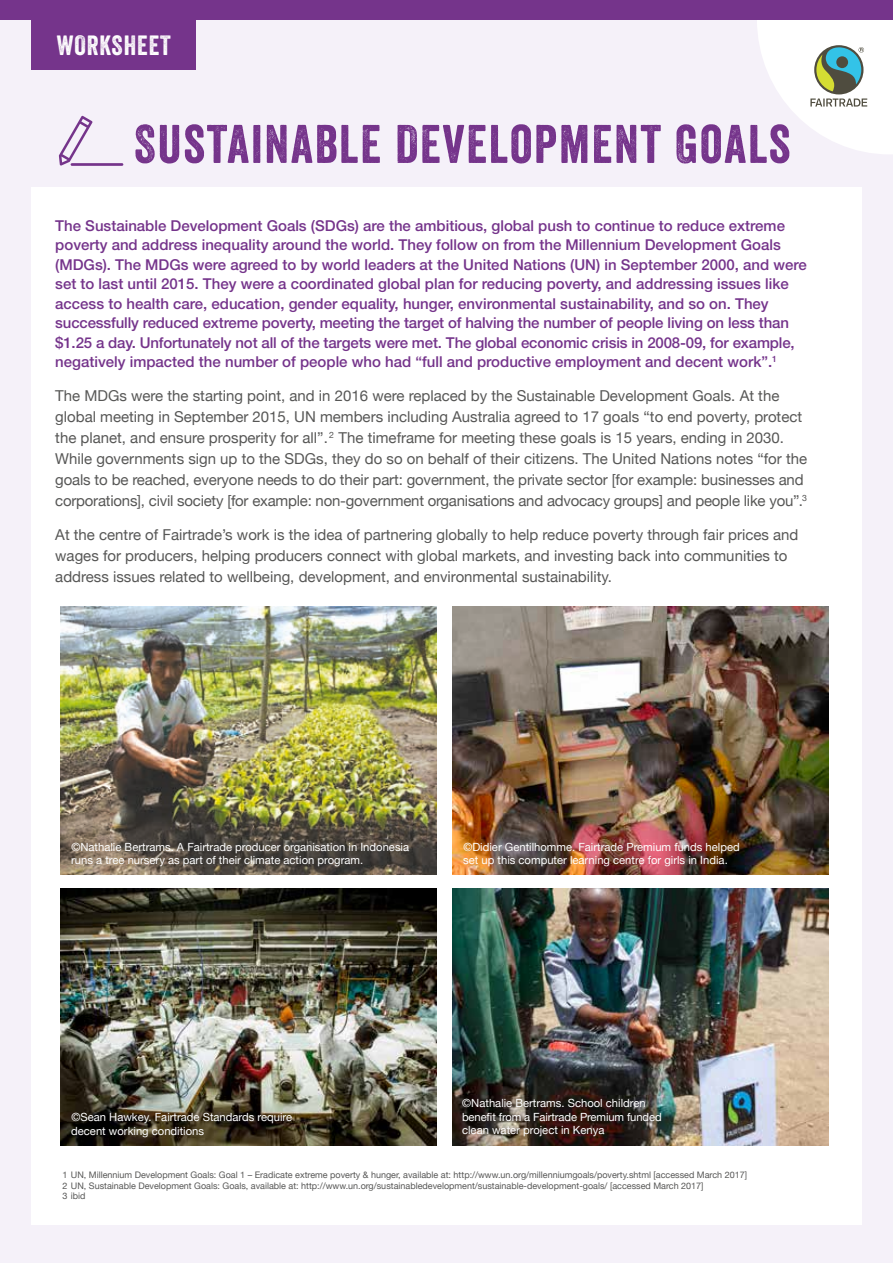
<style>
.page{position:relative;width:893px;height:1263px;background:#f5f1f9}
.page>*{position:absolute;margin:0;border:0;box-sizing:border-box;transform-origin:0 0}
.t1{font:52.5px "Veneer";letter-spacing:.035em;color:#75348b}
.t2{font:27px "Veneer";letter-spacing:.035em;color:#fff}
.t3{font:15px/21px "Helvetica Neue";color:#575756}
.t4{font:500 15px/19.5px "Helvetica Neue";color:#75348b}
.t5{font:11.25px/13.5px "Helvetica Neue";color:#fff}
.t6{font:9px/10.5px "Helvetica Neue";color:#575756}
</style>
<div class="page">
<svg style="left:757px;top:19px;width:136px;height:135px"></svg>
<div style="left:32px;top:187px;width:830px;height:1038px;background:#fff"></div>
<svg style="left:59px;top:116px;width:34px;height:50px"></svg>
<hr style="left:72px;top:163px;width:50px;height:3px;background:#75348b">
<div style="left:0;top:0;width:893px;height:19px;background:#75348b"></div>
<div style="left:32px;top:0;width:164px;height:69px;background:#75348b"></div>
<img style="left:60px;top:607px;width:376px;height:268px">
<img style="left:60px;top:889px;width:376px;height:256px">
<img style="left:453px;top:607px;width:375px;height:268px">
<img style="left:453px;top:889px;width:375px;height:256px">
<h2 class="t2" style="left:57px;top:28px;width:116px">WORKSHEET</h2>
<h1 class="t1" style="left:134px;top:112px;width:658px">SUSTAINABLE DEVELOPMENT GOALS</h1>
<p class="t4" style="left:55px;top:215px;width:753px">The Sustainable Development Goals (SDGs) are the ambitious, global push to continue to reduce extreme poverty and address inequality around the world. They follow on from the Millennium Development Goals (MDGs). The MDGs were agreed to by world leaders at the United Nations (UN) in September 2000, and were set to last until 2015. They were a coordinated global plan for reducing poverty, and addressing issues like access to health care, education, gender equality, hunger, environmental sustainability, and so on. They successfully reduced extreme poverty, meeting the target of halving the number of people living on less than $1.25 a day. Unfortunately not all of the targets were met. The global economic crisis in 2008-09, for example, negatively impacted the number of people who had “full and productive employment and decent work”.<sup>1</sup></p>
<p class="t3" style="left:55px;top:386px;width:753px">The MDGs were the starting point, and in 2016 were replaced by the Sustainable Development Goals. At the global meeting in September 2015, UN members including Australia agreed to 17 goals “to end poverty, protect the planet, and ensure prosperity for all”. <sup>2</sup> The timeframe for meeting these goals is 15 years, ending in 2030.<br>While governments sign up to the SDGs, they do so on behalf of their citizens. The United Nations notes “for the goals to be reached, everyone needs to do their part: government, the private sector [for example: businesses and corporations], civil society [for example: non-government organisations and advocacy groups] and people like you”. <sup>3</sup></p>
<p class="t3" style="left:55px;top:525px;width:745px">At the centre of Fairtrade’s work is the idea of partnering globally to help reduce poverty through fair prices and wages for producers, helping producers connect with global markets, and investing back into communities to address issues related to wellbeing, development, and environmental sustainability.</p>
<p class="t5" style="left:71px;top:840px;width:339px">©Nathalie Bertrams. A Fairtrade producer organisation in Indonesia runs a tree nursery as part of their climate action program.</p>
<p class="t5" style="left:463px;top:840px;width:278px">©Didier Gentilhomme. Fairtrade Premium funds helped set up this computer learning centre for girls in India.</p>
<p class="t5" style="left:71px;top:1111px;width:222px">©Sean Hawkey. Fairtrade Standards require decent working conditions</p>
<p class="t5" style="left:462px;top:1097px;width:201px">©Nathalie Bertrams. School children benefit from a Fairtrade Premium funded clean water project in Kenya</p>
<p class="t6" style="left:62px;top:1170px;width:686px">1 UN, Millennium Development Goals: Goal 1 – Eradicate extreme poverty &amp; hunger, available at: http://www.un.org/millenniumgoals/poverty.shtml [accessed March 2017]<br>2 UN, Sustainable Development Goals: Goals, available at: http://www.un.org/sustainabledevelopment/sustainable-development-goals/ [accessed March 2017]<br>3 ibid</p>
</div>
